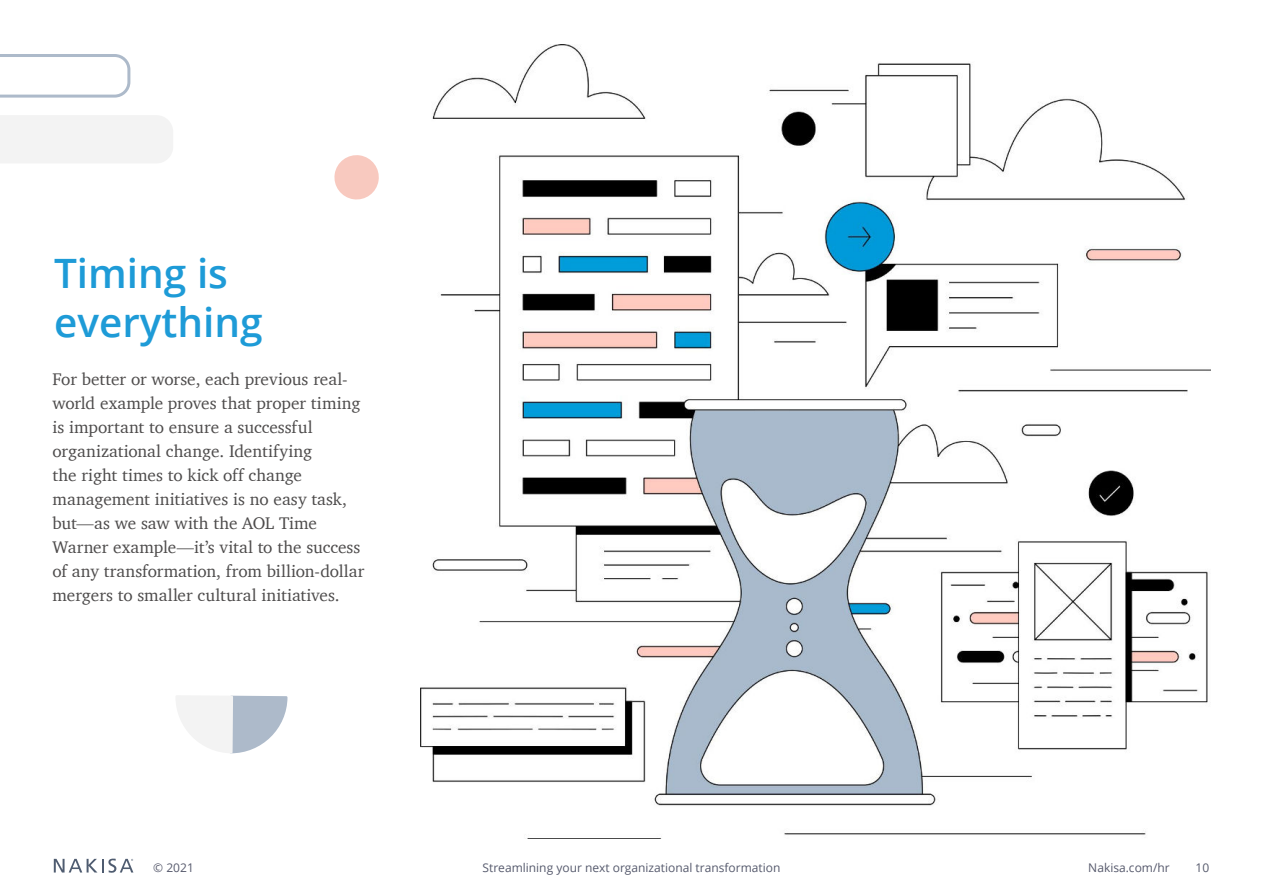
<style>
.page{position:relative;width:1263px;height:893px;background:#fff}
.page>*{position:absolute;margin:0;border:0;box-sizing:border-box;transform-origin:0 0}
.t1{font:600 40.5px/48.6px "Open Sans";color:#1e9bd7}
.t2{font:17.25px/24px "Charter";color:#4d4b4b}
.t3{font:12px "Open Sans";color:#565a6d}
.t4{font:12px "Open Sans";color:#56596c}
.t5{font:12px "Open Sans";color:#565a6c}
</style>
<div class="page">
<svg style="left:54px;top:858px;width:79px;height:15px"></svg>
<svg style="left:176px;top:695px;width:112px;height:59px"></svg>
<svg style="left:334px;top:155px;width:45px;height:45px"></svg>
<div style="left:0;top:115px;width:173px;height:48px;background:#f3f3f3"></div>
<svg style="left:0;top:54px;width:130px;height:44px"></svg>
<img style="left:421px;top:44px;width:789px;height:795px">
<h1 class="t1" style="left:54px;top:253px;width:210px">Timing is everything</h1>
<p class="t2" style="left:52px;top:368px;width:313px">For better or worse, each previous real&shy;world example proves that proper timing is important to ensure a successful organizational change. Identifying<br>the right times to kick off change management initiatives is no easy task, but—as we saw with the AOL Time Warner example—it’s vital to the success of any transformation, from billion-dollar mergers to smaller cultural initiatives.</p>
<p class="t4" style="left:153px;top:861px;width:42px">© 2021</p>
<p class="t3" style="left:482px;top:863px;width:299px">Streamlining your next organizational transformation</p>
<p class="t4" style="left:1088px;top:863px;width:83px">Nakisa.com/hr</p>
<p class="t5" style="left:1195px;top:863px;width:15px">10</p>
</div>
